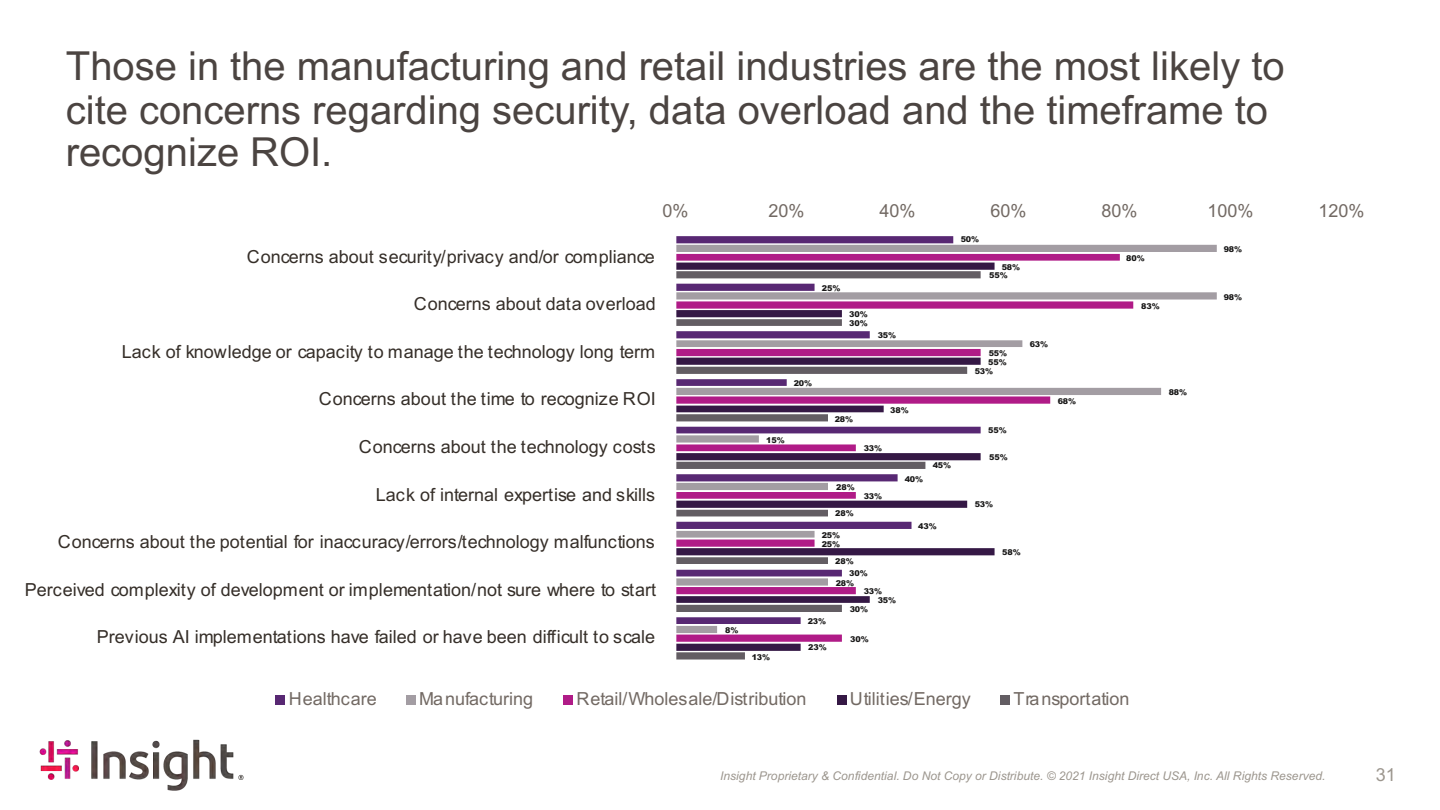
<style>
.page{position:relative;width:1440px;height:810px;background:#fff}
.page>*{position:absolute;margin:0;border:0;box-sizing:border-box;transform-origin:0 0}
.t1{font:40px/43px "Arial";color:#4b4441}
.t2{font:18px "Arial";color:#352e28}
.t3{font:18px "Arial";color:#726963}
.t4{font:18px "Arial";color:#9c968e}
.t5{font:italic 12px "Arial";letter-spacing:.005em;color:#9c968e}
.t6{font:900 8px/9.2px "Arial";letter-spacing:-.01em;color:#181717}
</style>
<div class="page">
<img style="left:39px;top:739px;width:205px;height:52px">
<svg style="left:676px;top:236px;width:305px;height:9px;fill:#582873"></svg>
<svg style="left:676px;top:245px;width:541px;height:150px"></svg>
<svg style="left:676px;top:254px;width:457px;height:150px"></svg>
<svg style="left:676px;top:263px;width:319px;height:293px"></svg>
<svg style="left:676px;top:271px;width:305px;height:389px"></svg>
<div style="left:276px;top:696px;width:9px;height:9px;background:#582873"></div>
<div style="left:406px;top:696px;width:9px;height:9px;background:#a39da3"></div>
<div style="left:564px;top:696px;width:9px;height:9px;background:#b01b87"></div>
<div style="left:837px;top:696px;width:9px;height:9px;background:#351845"></div>
<div style="left:1001px;top:696px;width:9px;height:9px;background:#635d63"></div>
<h1 class="t1" style="left:66px;top:45px;width:1220px">Those in the manufacturing and retail industries are the most likely to cite concerns regarding security, data overload and the timeframe to recognize ROI.</h1>
<p class="t3" style="left:663px;top:201px;width:28px">0%</p>
<p class="t3" style="left:769px;top:201px;width:38px">20%</p>
<p class="t3" style="left:880px;top:201px;width:38px">40%</p>
<p class="t3" style="left:991px;top:201px;width:38px">60%</p>
<p class="t3" style="left:1102px;top:201px;width:38px">80%</p>
<p class="t3" style="left:1208px;top:201px;width:48px">100%</p>
<p class="t3" style="left:1319px;top:201px;width:48px">120%</p>
<p class="t2" style="left:247px;top:246px;width:410px">Concerns about security/privacy and/or compliance</p>
<p class="t2" style="left:414px;top:294px;width:244px">Concerns about data overload</p>
<p class="t2" style="left:122px;top:341px;width:535px">Lack of knowledge or capacity to manage the technology long term</p>
<p class="t2" style="left:319px;top:389px;width:338px">Concerns about the time to recognize ROI</p>
<p class="t2" style="left:359px;top:437px;width:299px">Concerns about the technology costs</p>
<p class="t2" style="left:376px;top:484px;width:281px">Lack of internal expertise and skills</p>
<p class="t2" style="left:58px;top:532px;width:598px">Concerns about the potential for inaccuracy/errors/technology malfunctions</p>
<p class="t2" style="left:25px;top:579px;width:633px">Perceived complexity of development or implementation/not sure where to start</p>
<p class="t2" style="left:97px;top:627px;width:560px">Previous AI implementations have failed or have been difficult to scale</p>
<p class="t6" style="left:961px;top:235px;width:20px">50%</p>
<p class="t6" style="left:1224px;top:244px;width:20px">98%</p>
<p class="t6" style="left:1126px;top:253px;width:20px">80%</p>
<p class="t6" style="left:989px;top:262px;width:32px;line-height:8.6px;text-indent:12px">58%<br>55%</p>
<p class="t6" style="left:822px;top:283px;width:20px">25%</p>
<p class="t6" style="left:1224px;top:292px;width:20px">98%</p>
<p class="t6" style="left:1141px;top:301px;width:20px">83%</p>
<p class="t6" style="left:849px;top:309px;width:20px">30%<br>30%</p>
<p class="t6" style="left:878px;top:331px;width:20px">35%</p>
<p class="t6" style="left:1030px;top:339px;width:20px">63%</p>
<p class="t6" style="left:989px;top:348px;width:20px">55%</p>
<p class="t6" style="left:988px;top:358px;width:20px">55%</p>
<p class="t6" style="left:975px;top:366px;width:20px">53%</p>
<p class="t6" style="left:794px;top:378px;width:20px">20%</p>
<p class="t6" style="left:1169px;top:387px;width:20px">88%</p>
<p class="t6" style="left:1058px;top:396px;width:20px">68%</p>
<p class="t6" style="left:890px;top:405px;width:20px">38%</p>
<p class="t6" style="left:835px;top:414px;width:20px">28%</p>
<p class="t6" style="left:988px;top:425px;width:20px">55%</p>
<p class="t6" style="left:766px;top:435px;width:20px">15%</p>
<p class="t6" style="left:864px;top:443px;width:20px">33%</p>
<p class="t6" style="left:989px;top:453px;width:20px">55%</p>
<p class="t6" style="left:933px;top:461px;width:20px">45%</p>
<p class="t6" style="left:905px;top:474px;width:20px">40%</p>
<p class="t6" style="left:836px;top:482px;width:20px">28%</p>
<p class="t6" style="left:864px;top:491px;width:20px">33%</p>
<p class="t6" style="left:975px;top:500px;width:20px">53%</p>
<p class="t6" style="left:835px;top:509px;width:20px">28%</p>
<p class="t6" style="left:918px;top:521px;width:20px">43%</p>
<p class="t6" style="left:822px;top:530px;width:20px">25%<br>25%</p>
<p class="t6" style="left:1002px;top:548px;width:20px">58%</p>
<p class="t6" style="left:849px;top:554px;width:20px;line-height:12.4px;text-indent:-14px">28%<br>30%</p>
<p class="t6" style="left:836px;top:578px;width:20px">28%</p>
<p class="t6" style="left:878px;top:586px;width:20px;text-indent:-14px">33%<br>35%</p>
<p class="t6" style="left:850px;top:604px;width:20px">30%</p>
<p class="t6" style="left:808px;top:616px;width:20px">23%</p>
<p class="t6" style="left:725px;top:625px;width:15px">8%</p>
<p class="t6" style="left:850px;top:634px;width:20px">30%</p>
<p class="t6" style="left:808px;top:643px;width:20px">23%</p>
<p class="t6" style="left:752px;top:652px;width:20px">13%</p>
<p class="t3" style="left:289px;top:689px;width:90px">Healthcare</p>
<p class="t3" style="left:419px;top:689px;width:116px">Manufacturing</p>
<p class="t3" style="left:577px;top:689px;width:231px">Retail/Wholesale/Distribution</p>
<p class="t3" style="left:850px;top:689px;width:122px">Utilities/Energy</p>
<p class="t3" style="left:1013px;top:689px;width:118px">Transportation</p>
<p class="t5" style="left:720px;top:770px;width:607px">Insight Proprietary &amp; Confidential. Do Not Copy or Distribute. © 2021 Insight Direct USA, Inc. All Rights Reserved.</p>
<p class="t4" style="left:1376px;top:765px;width:22px">31</p>
</div>
